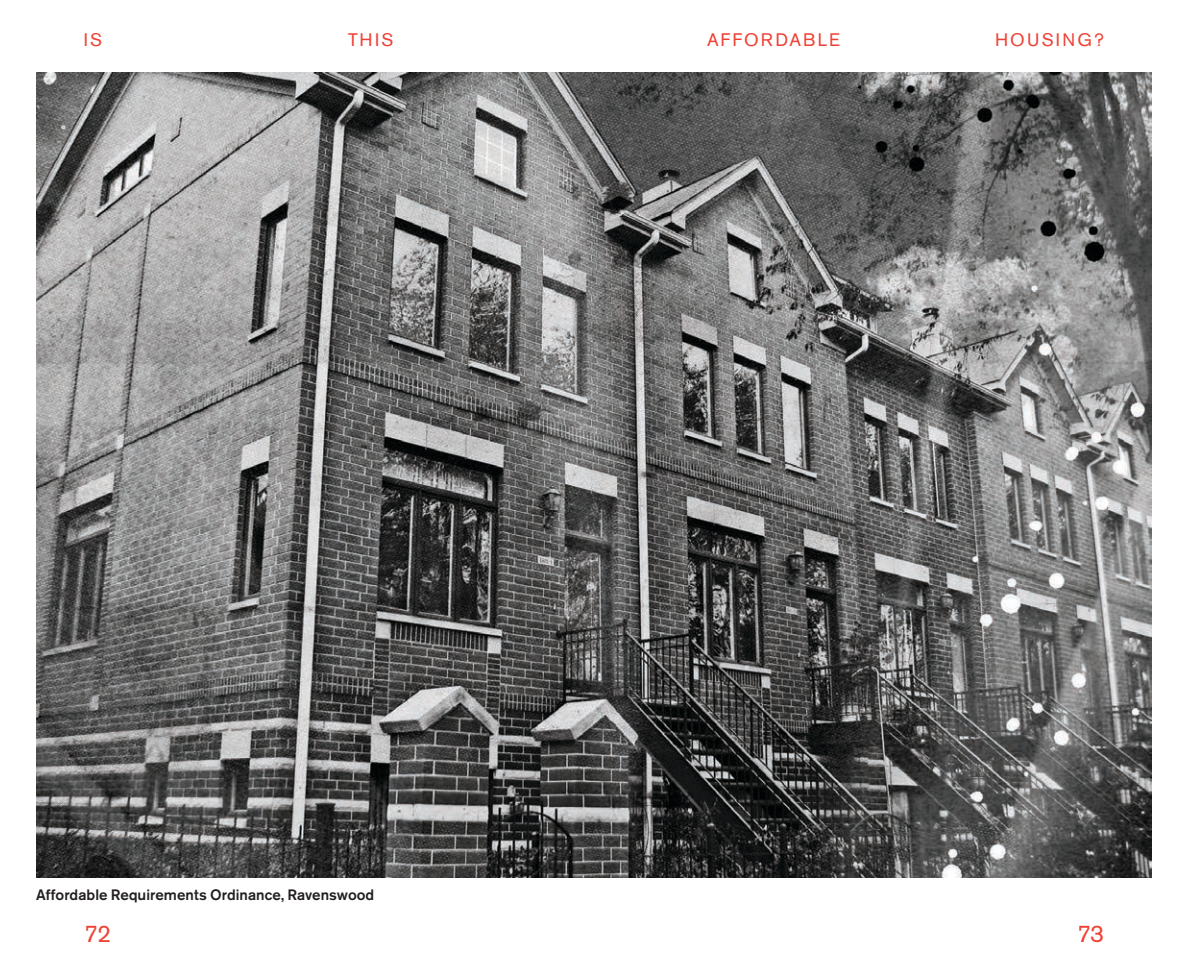
<style>
.page{position:relative;width:1188px;height:972px;background:#fff}
.page>*{position:absolute;margin:0;border:0;box-sizing:border-box;transform-origin:0 0}
.t1{font:24px "Akzidenz Grotesk BE";color:#ef4135}
.t2{font:18px "Akzidenz Grotesk BE";letter-spacing:.12em;color:#ef4135}
.t3{font:18px "Akzidenz Grotesk BE";letter-spacing:.1em;color:#ef4135}
._7_5_9{font:500 15px "Akzidenz Grotesk BE";color:#231f20}
</style>
<div class="page">
<img style="left:36px;top:72px;width:1116px;height:805px">
<p class="t2" style="left:84px;top:29px;width:20px">IS</p>
<p class="t2" style="left:348px;top:29px;width:47px">THIS</p>
<p class="t3" style="left:707px;top:29px;width:134px">AFFORDABLE</p>
<p class="t2" style="left:995px;top:29px;width:110px">HOUSING?</p>
<p class="_7_5_9" style="left:36px;top:886px;width:340px">Affordable Requirements Ordinance, Ravenswood</p>
<h1 class="t1" style="left:84px;top:919px;width:28px">72</h1>
<h1 class="t1" style="left:1077px;top:919px;width:29px">73</h1>
</div>
